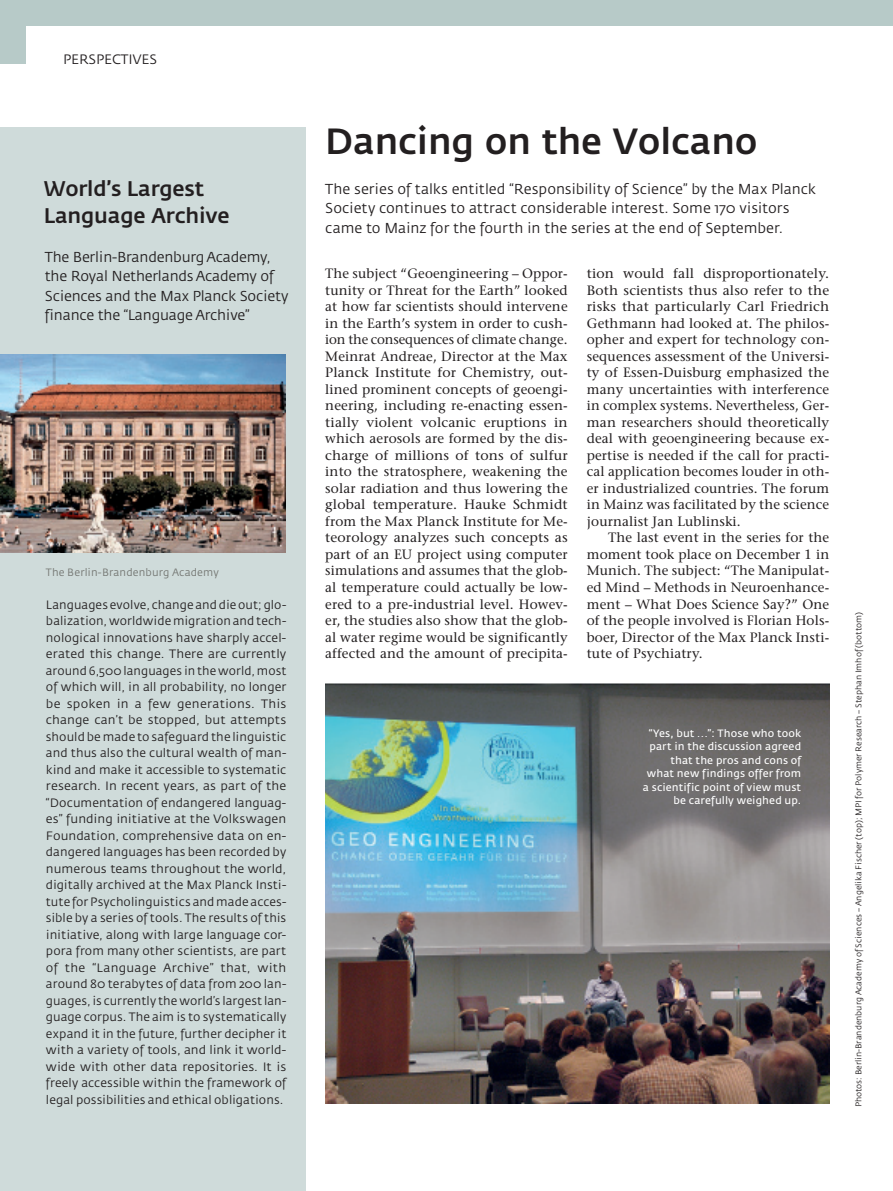
<style>
.page{position:relative;width:893px;height:1191px;background:#fff}
.page>*{position:absolute;margin:0;border:0;box-sizing:border-box;transform-origin:0 0}
.t1{font:500 36px "Fedra Sans";letter-spacing:-.005em;color:#231f20}
.t2{font:500 21px/27px "Fedra Sans";letter-spacing:-.01em;color:#231f20}
.t3{font:14.25px/19.5px "Fedra Sans";letter-spacing:-.015em;color:#231f20}
.t4{font:13.5px/16.5px "Stone Serif";letter-spacing:.01em;color:#231f20;text-align:justify}
.t5{font:13.5px "Fedra Sans";color:#231f20}
.t6{font:12px/16.5px "Fedra Sans";letter-spacing:.005em;color:#231f20;text-align:justify}
.t7{font:10.5px/13.5px "Fedra Sans";letter-spacing:.01em;color:#fff;text-align:right}
.t8{font:10.5px "Fedra Sans";letter-spacing:.015em;color:#737571}
.t9{font:8.25px "Fedra Sans";color:#231f20}
</style>
<div class="page">
<div style="left:0;top:0;width:26px;height:64px;background:#b7cac8"></div>
<div style="left:0;top:0;width:893px;height:26px;background:#b7cac8"></div>
<div style="left:0;top:128px;width:306px;height:1063px;background:#cfdbda"></div>
<img style="left:325px;top:684px;width:504px;height:419px">
<img style="left:0;top:354px;width:285px;height:198px">
<p class="t5" style="left:63px;top:54px;width:96px">PERSPECTIVES</p>
<p class="t2" style="left:44px;top:176px;width:187px">World’s Largest<br>Language Archive</p>
<p class="t3" style="left:45px;top:248px;width:245px">The Berlin-Brandenburg Academy, the Royal Netherlands Academy of Sciences and the Max Planck Society finance the “Language Archive”</p>
<p class="t8" style="left:46px;top:568px;width:175px">The Berlin-Brandenburg Academy</p>
<p class="t6" style="left:46px;top:597px;width:242px">Languages evolve, change and die out; glo&shy;balization, worldwide migration and tech&shy;nological innovations have sharply accel&shy;erated this change. There are currently around 6,500 languages in the world, most of which will, in all probability, no longer be spoken in a few generations. This change can’t be stopped, but attempts should be made to safeguard the linguistic and thus also the cultural wealth of man&shy;kind and make it accessible to systematic research. In recent years, as part of the “Documentation of endangered languag&shy;es” funding initiative at the Volkswagen Foundation, comprehensive data on en&shy;dangered languages has been recorded by numerous teams throughout the world, digitally archived at the Max Planck Insti&shy;tute for Psycholinguistics and made acces&shy;sible by a series of tools. The results of this initiative, along with large language cor&shy;pora from many other scientists, are part of the “Language Archive” that, with around 80 terabytes of data from 200 lan&shy;guages, is currently the world’s largest lan&shy;guage corpus. The aim is to systematically expand it in the future, further decipher it with a variety of tools, and link it world&shy;wide with other data repositories. It is freely accessible within the framework of legal possibilities and ethical obligations.</p>
<p class="t1" style="left:325px;top:127px;width:434px">Dancing on the Volcano</p>
<p class="t3" style="left:325px;top:180px;width:492px">The series of talks entitled “Responsibility of Science” by the Max Planck<br>Society continues to attract considerable interest. Some 170 visitors came to Mainz for the fourth in the series at the end of September.</p>
<p class="t4" style="left:325px;top:267px;width:244px">The subject “Geoengineering – Oppor&shy;tunity or Threat for the Earth” looked at how far scientists should intervene in the Earth’s system in order to cush&shy;ion the consequences of climate change.<br>Meinrat Andreae, Director at the Max Planck Institute for Chemistry, out&shy;lined prominent concepts of geoengi&shy;neering, including re-enacting essen&shy;tially violent volcanic eruptions in which aerosols are formed by the dis&shy;charge of millions of tons of sulfur into the stratosphere, weakening the solar radiation and thus lowering the global temperature. Hauke Schmidt from the Max Planck Institute for Me&shy;teorology analyzes such concepts as part of an EU project using computer simulations and assumes that the glob&shy;al temperature could actually be low&shy;ered to a pre-industrial level. Howev&shy;er, the studies also show that the glob&shy;al water regime would be significantly affected and the amount of precipita-</p>
<p class="t4" style="left:587px;top:267px;width:244px">tion would fall disproportionately.</p>
<p class="t4" style="left:587px;top:283px;width:244px">Both scientists thus also refer to the</p>
<p class="t4" style="left:587px;top:300px;width:244px">risks that particularly Carl Friedrich</p>
<p class="t4" style="left:587px;top:316px;width:244px">Gethmann had looked at. The philos-</p>
<p class="t4" style="left:587px;top:333px;width:244px">opher and expert for technology con-</p>
<p class="t4" style="left:587px;top:349px;width:244px">sequences assessment of the Universi-</p>
<p class="t4" style="left:587px;top:366px;width:244px">ty of Essen-Duisburg emphasized the</p>
<p class="t4" style="left:587px;top:382px;width:244px">many uncertainties with interference</p>
<p class="t4" style="left:587px;top:399px;width:244px">in complex systems. Nevertheless, Ger-</p>
<p class="t4" style="left:587px;top:415px;width:244px">man researchers should theoretically</p>
<p class="t4" style="left:587px;top:432px;width:244px">deal with geoengineering because ex-</p>
<p class="t4" style="left:587px;top:448px;width:244px">pertise is needed if the call for practi-</p>
<p class="t4" style="left:587px;top:465px;width:244px">cal application becomes louder in oth-</p>
<p class="t4" style="left:587px;top:481px;width:244px">er industrialized countries. The forum</p>
<p class="t4" style="left:587px;top:498px;width:244px">in Mainz was facilitated by the science</p>
<p class="t4" style="left:587px;top:514px;width:155px">journalist Jan Lublinski.</p>
<p class="t4" style="left:608px;top:531px;width:223px">The last event in the series for the</p>
<p class="t4" style="left:587px;top:547px;width:244px">moment took place on December 1 in</p>
<p class="t4" style="left:587px;top:564px;width:244px">Munich. The subject: “The Manipulat-</p>
<p class="t4" style="left:587px;top:580px;width:244px">ed Mind – Methods in Neuroenhance-</p>
<p class="t4" style="left:587px;top:597px;width:244px">ment – What Does Science Say?” One</p>
<p class="t4" style="left:587px;top:613px;width:244px">of the people involved is Florian Hols-</p>
<p class="t4" style="left:587px;top:630px;width:244px">boer, Director of the Max Planck Insti-</p>
<p class="t4" style="left:587px;top:646px;width:117px">tute of Psychiatry.</p>
<p class="t7" style="left:643px;top:727px;width:160px">“Yes, but …”: Those who took part in the discussion agreed that the pros and cons of what new findings offer from a scientific point of view must be carefully weighed up.</p>
<p class="t9" style="left:855px;top:1107px;width:497px;rotate:-90deg">Photos: Berlin-Brandenburg Academy of Sciences – Angelika Fischer (top); MPI for Polymer Research – Stephan Imhof (bottom)</p>
</div>
